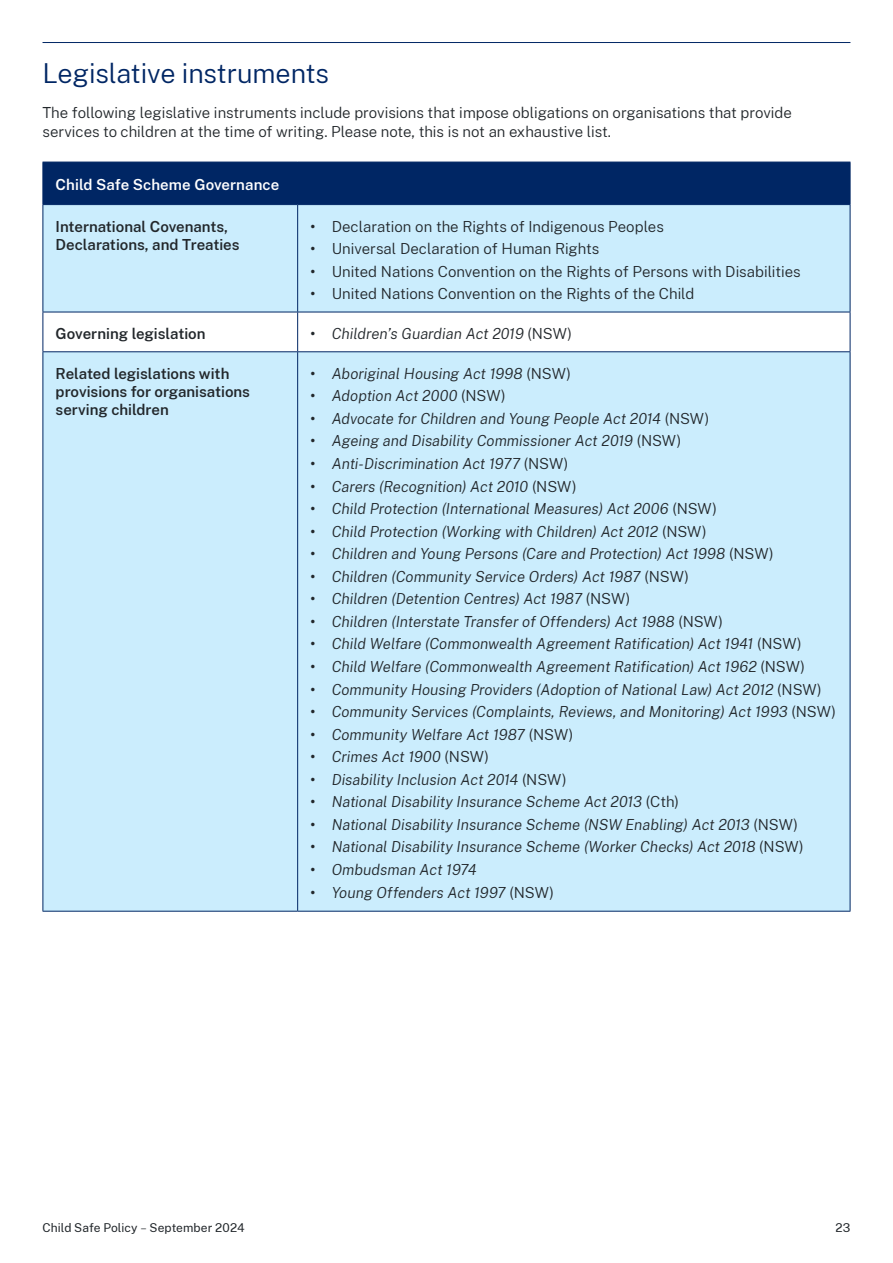
<style>
.page{position:relative;width:893px;height:1263px;background:#fff}
.page>*{position:absolute;margin:0;border:0;box-sizing:border-box;transform-origin:0 0}
.Heading_2__H2{font:300 27px "Public Sans";letter-spacing:-.005em;color:#002664}
.Level_1_bullet{font:italic 300 15px "Public Sans";color:#22272b}
.Level_1_bullet-2{font:300 15px "Public Sans";color:#22272b}
.Body{font:300 15px/18.3px "Public Sans";color:#22272b}
.Table_Body_Copy{font:600 15px/18.3px "Public Sans";color:#22272b}
.Table_Column_Heading{font:600 15px "Public Sans";letter-spacing:.005em;color:#fff}
.t1{font:12px "Public Sans";letter-spacing:.01em;color:#22272b}
.s1{font-weight:600}
.s2{font-weight:600;font-style:normal}
.s3{font-style:normal}
.s4{font-weight:200}
</style>
<div class="page">
<hr style="left:43px;top:42px;width:807px;height:1px;background:#002664">
<div style="left:44px;top:163px;width:806px;height:41px;background:#002664"></div>
<div style="left:44px;top:205px;width:806px;height:706px;background:#cbedfd"></div>
<svg style="left:44px;top:313px;width:806px;height:38px"></svg>
<hr style="left:43px;top:162px;width:1px;height:42px;background:#002664">
<hr style="left:43px;top:162px;width:255px;height:1px;background:#002664">
<hr style="left:298px;top:162px;width:552px;height:1px;background:#002664">
<hr style="left:297px;top:162px;width:1px;height:42px;background:#002664">
<hr style="left:850px;top:162px;width:1px;height:42px;background:#002664">
<hr style="left:43px;top:205px;width:1px;height:107px;background:#002664">
<hr style="left:297px;top:205px;width:1px;height:107px;background:#002664">
<hr style="left:850px;top:205px;width:1px;height:107px;background:#002664">
<hr style="left:43px;top:312px;width:1px;height:39px;background:#002664">
<hr style="left:297px;top:312px;width:1px;height:39px;background:#002664">
<hr style="left:850px;top:312px;width:1px;height:39px;background:#002664">
<hr style="left:43px;top:352px;width:1px;height:559px;background:#002664">
<hr style="left:297px;top:352px;width:1px;height:559px;background:#002664">
<hr style="left:850px;top:352px;width:1px;height:559px;background:#002664">
<hr style="left:43px;top:351px;width:255px;height:1px;background:#002664">
<hr style="left:298px;top:351px;width:552px;height:1px;background:#002664">
<hr style="left:43px;top:204px;width:255px;height:1px;background:#002664">
<hr style="left:298px;top:204px;width:552px;height:1px;background:#002664">
<hr style="left:43px;top:312px;width:255px;height:1px;background:#002664">
<hr style="left:298px;top:312px;width:552px;height:1px;background:#002664">
<hr style="left:43px;top:911px;width:255px;height:1px;background:#002664">
<hr style="left:298px;top:911px;width:552px;height:1px;background:#002664">
<h2 class="Heading_2__H2" style="left:43px;top:55px;width:288px">Legislative instruments</h2>
<p class="Body" style="left:43px;top:103px;width:751px">The following legislative instruments include provisions that impose obligations on organisations that provide services to children at the time of writing. Please note, this is not an exhaustive list.</p>
<p class="Table_Column_Heading" style="left:56px;top:174px;width:225px">Child Safe Scheme Governance</p>
<p class="Table_Body_Copy" style="left:56px;top:216px;width:185px">International Covenants,<br>Declarations, and Treaties</p>
<p class="Level_1_bullet-2" style="left:310px;top:216px;width:355px"><span class="s1">•</span> Declaration on the Rights of Indigenous Peoples</p>
<p class="Level_1_bullet-2" style="left:310px;top:238px;width:291px"><span class="s1">•</span> Universal Declaration of Human Rights</p>
<p class="Level_1_bullet-2" style="left:310px;top:261px;width:492px"><span class="s1">•</span> United Nations Convention on the Rights of Persons with Disabilities</p>
<p class="Level_1_bullet-2" style="left:310px;top:283px;width:385px"><span class="s1">•</span> United Nations Convention on the Rights of the Child</p>
<p class="Table_Body_Copy" style="left:56px;top:324px;width:151px">Governing legislation</p>
<p class="Level_1_bullet" style="left:310px;top:323px;width:263px"><span class="s2">•</span> Children’s Guardian Act 2019 <span class="s3">(NSW)</span></p>
<p class="Table_Body_Copy" style="left:56px;top:363px;width:196px">Related legislations with provisions for organisations serving children</p>
<p class="Level_1_bullet" style="left:310px;top:363px;width:262px"><span class="s2">•</span> Aboriginal Housing Act 1998 <span class="s3">(NSW)</span></p>
<p class="Level_1_bullet" style="left:310px;top:386px;width:197px"><span class="s2">•</span> Adoption Act 2000 <span class="s3">(NSW)</span></p>
<p class="Level_1_bullet" style="left:310px;top:408px;width:400px"><span class="s2">•</span> Advocate for Children and Young People Act 2014 <span class="s3">(NSW)</span></p>
<p class="Level_1_bullet" style="left:310px;top:431px;width:372px"><span class="s2">•</span> Ageing and Disability Commissioner Act 2019 <span class="s3">(NSW)</span></p>
<p class="Level_1_bullet" style="left:310px;top:453px;width:260px"><span class="s2">•</span> Anti-Discrimination Act 1977 <span class="s3">(NSW)</span></p>
<p class="Level_1_bullet" style="left:310px;top:476px;width:268px"><span class="s2">•</span> Carers (Recognition) Act 2010 <span class="s3">(NSW)</span></p>
<p class="Level_1_bullet" style="left:310px;top:498px;width:408px"><span class="s2">•</span> Child Protection (International Measures) Act 2006 <span class="s3">(NSW)</span></p>
<p class="Level_1_bullet" style="left:310px;top:521px;width:398px"><span class="s2">•</span> Child Protection (Working with Children) Act 2012 <span class="s3">(NSW)</span></p>
<p class="Level_1_bullet" style="left:310px;top:544px;width:465px"><span class="s2">•</span> Children and Young Persons (Care and Protection) Act 1998 <span class="s3">(NSW)</span></p>
<p class="Level_1_bullet" style="left:310px;top:566px;width:380px"><span class="s2">•</span> Children (Community Service Orders) Act 1987 <span class="s3">(NSW)</span></p>
<p class="Level_1_bullet" style="left:310px;top:589px;width:321px"><span class="s2">•</span> Children (Detention Centres) Act 1987 <span class="s3">(NSW)</span></p>
<p class="Level_1_bullet" style="left:310px;top:611px;width:414px"><span class="s2">•</span> Children (Interstate Transfer of Offenders) Act 1988 <span class="s3">(NSW)</span></p>
<p class="Level_1_bullet" style="left:310px;top:634px;width:493px"><span class="s2">•</span> Child Welfare (Commonwealth Agreement Ratification) Act 1941 <span class="s3">(NSW)</span></p>
<p class="Level_1_bullet" style="left:310px;top:656px;width:496px"><span class="s2">•</span> Child Welfare (Commonwealth Agreement Ratification) Act 1962 <span class="s3">(NSW)</span></p>
<p class="Level_1_bullet" style="left:310px;top:679px;width:513px"><span class="s2">•</span> Community Housing Providers (Adoption of National Law) Act 2012 <span class="s3">(NSW)</span></p>
<p class="Level_1_bullet" style="left:310px;top:701px;width:527px"><span class="s2">•</span> Community Services (Complaints, Reviews, and Monitoring) Act 1993 <span class="s3">(NSW)</span></p>
<p class="Level_1_bullet" style="left:310px;top:724px;width:264px"><span class="s2">•</span> Community Welfare Act 1987 <span class="s3">(NSW)</span></p>
<p class="Level_1_bullet" style="left:310px;top:747px;width:180px"><span class="s2">•</span> Crimes Act 1900 <span class="s3">(NSW)</span></p>
<p class="Level_1_bullet" style="left:310px;top:769px;width:258px"><span class="s2">•</span> Disability Inclusion Act 2014 <span class="s3">(NSW)</span></p>
<p class="Level_1_bullet" style="left:310px;top:792px;width:370px"><span class="s2">•</span> National Disability Insurance Scheme Act 2013 <span class="s3">(Cth)</span></p>
<p class="Level_1_bullet" style="left:310px;top:814px;width:489px"><span class="s2">•</span> National Disability Insurance Scheme (NSW Enabling) Act 2013 <span class="s3">(NSW)</span></p>
<p class="Level_1_bullet" style="left:310px;top:837px;width:495px"><span class="s2">•</span> National Disability Insurance Scheme (Worker Checks) Act 2018 <span class="s3">(NSW)</span></p>
<p class="Level_1_bullet" style="left:310px;top:859px;width:168px"><span class="s2">•</span> Ombudsman Act 1974</p>
<p class="Level_1_bullet" style="left:310px;top:882px;width:245px"><span class="s2">•</span> Young Offenders Act 1997 <span class="s3">(NSW)</span></p>
<p class="t1" style="left:43px;top:1219px;width:204px">Child Safe Policy <span class="s4">–</span> September 2024</p>
<p class="t1" style="left:836px;top:1219px;width:16px">23</p>
</div>
